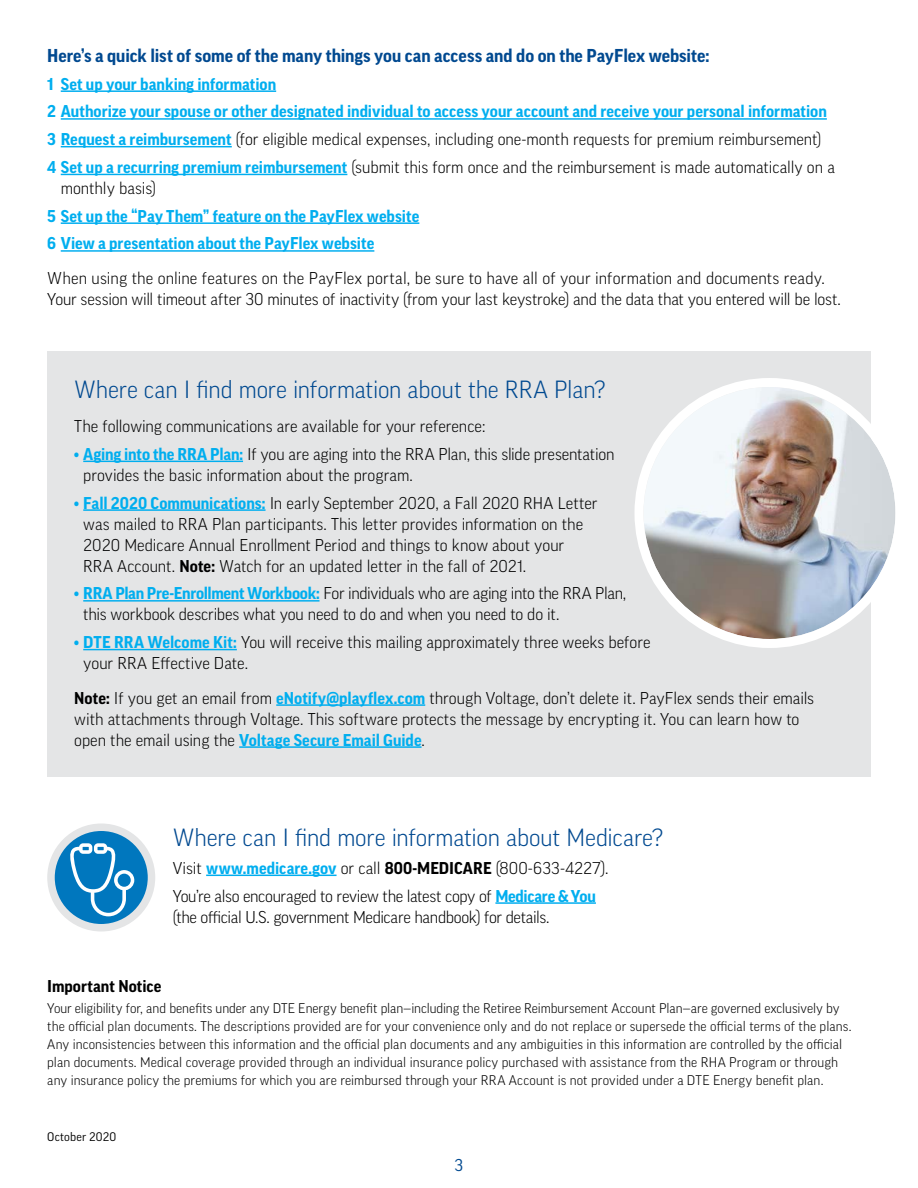
<style>
.page{position:relative;width:918px;height:1188px;background:#fff}
.page>*{position:absolute;margin:0;border:0;box-sizing:border-box;transform-origin:0 0}
.t1{font:300 24px "Good Pro";letter-spacing:-.005em;color:#004990}
.t2{font:700 18px "Good Pro";color:#004990}
.t3{font:300 16.5px/21px "Good Pro";letter-spacing:-.005em;color:#000}
.t4{font:700 16.5px/27.8px "Good Pro";color:#00aeef}
.t5{font:700 16.5px "Good Pro";letter-spacing:.005em;color:#000}
.t6{font:16.5px "Good Pro";color:#004990}
.t7{font:300 13.5px/18px "Good Pro";letter-spacing:.005em;color:#000}
.t8{font:12px "Good Pro";letter-spacing:.02em;color:#000}
.s1{font-weight:300;color:#000}
.s2{font-weight:700;color:#00aeef}
.s3{font-weight:700}
</style>
<div class="page">
<hr style="left:61px;top:90px;width:215px;height:2px;background:#00aeef">
<hr style="left:61px;top:118px;width:766px;height:2px;background:#00aeef">
<hr style="left:61px;top:146px;width:171px;height:1px;background:#00aeef">
<hr style="left:61px;top:174px;width:286px;height:1px;background:#00aeef">
<hr style="left:61px;top:222px;width:358px;height:2px;background:#00aeef">
<hr style="left:61px;top:250px;width:313px;height:2px;background:#00aeef">
<hr style="left:206px;top:875px;width:131px;height:1px;background:#00aeef">
<hr style="left:495px;top:902px;width:101px;height:2px;background:#00aeef">
<div style="left:47px;top:351px;width:824px;height:425px;background:#e4e5e6"></div>
<hr style="left:83px;top:461px;width:160px;height:1px;background:#00aeef">
<hr style="left:83px;top:509px;width:183px;height:2px;background:#00aeef">
<hr style="left:83px;top:600px;width:237px;height:2px;background:#00aeef">
<hr style="left:83px;top:649px;width:154px;height:1px;background:#00aeef">
<hr style="left:276px;top:704px;width:149px;height:2px;background:#00aeef">
<hr style="left:239px;top:746px;width:183px;height:2px;background:#00aeef">
<img style="left:644px;top:387px;width:252px;height:252px;border-radius:126px">
<div style="left:634px;top:378px;width:270px;height:270px;border:9px solid #fff;border-radius:50%"></div>
<svg style="left:51px;top:827px;width:101px;height:101px;background:#3591c7"></svg>
<div style="left:47px;top:824px;width:108px;height:108px;border:8px solid #e4e5e6;border-radius:50%"></div>
<svg style="left:69px;top:843px;width:65px;height:73px"></svg>
<p class="t2" style="left:47px;top:45px;width:664px">Here’s a quick list of some of the many things you can access and do on the PayFlex website:</p>
<p class="t4" style="left:47px;top:70px;width:789px">1 Set up your banking information<br>2 Authorize your spouse or other designated individual to access your account and receive your personal information 3 Request a reimbursement <span class="s1">(for eligible medical expenses, including one-month requests for premium reimbursement)<br></span>4 Set up a recurring premium reimbursement <span class="s1">(submit this form once and the reimbursement is made automatically on a</span></p>
<p class="t3" style="left:61px;top:178px;width:97px">monthly basis)</p>
<p class="t4" style="left:47px;top:202px;width:374px">5 Set up the “Pay Them” feature on the PayFlex website<br>6 View a presentation about the PayFlex website</p>
<p class="t3" style="left:47px;top:268px;width:795px">When using the online features on the PayFlex portal, be sure to have all of your information and documents ready.<br>Your session will timeout after 30 minutes of inactivity (from your last keystroke) and the data that you entered will be lost.</p>
<h1 class="t1" style="left:74px;top:375px;width:533px">Where can I find more information about the RRA Plan?</h1>
<p class="t3" style="left:74px;top:416px;width:413px">The following communications are available for your reference:</p>
<p class="t3" style="left:83px;top:443px;width:533px;text-indent:-9px"><span class="s2">• Aging into the RRA Plan:</span> If you are aging into the RRA Plan, this slide presentation provides the basic information about the program.</p>
<p class="t3" style="left:83px;top:492px;width:516px;text-indent:-9px"><span class="s2">• Fall 2020 Communications:</span> In early September 2020, a Fall 2020 RHA Letter was mailed to RRA Plan participants. This letter provides information on the 2020 Medicare Annual Enrollment Period and things to know about your RRA Account. <span class="s3">Note:</span> Watch for an updated letter in the fall of 2021.</p>
<p class="t3" style="left:83px;top:583px;width:545px;text-indent:-9px"><span class="s2">• RRA Plan Pre-Enrollment Workbook:</span> For individuals who are aging into the RRA Plan, this workbook describes what you need to do and when you need to do it.</p>
<p class="t3" style="left:83px;top:632px;width:569px;text-indent:-9px"><span class="s2">• DTE RRA Welcome Kit:</span> You will receive this mailing approximately three weeks before your RRA Effective Date.</p>
<p class="t3" style="left:74px;top:687px;width:741px"><span class="s3">Note:</span> If you get an email from <span class="s2">eNotify@playflex.com</span> through Voltage, don’t delete it. PayFlex sends their emails with attachments through Voltage. This software protects the message by encrypting it. You can learn how to open the email using the <span class="s2">Voltage Secure Email Guide</span>.</p>
<h1 class="t1" style="left:173px;top:824px;width:492px">Where can I find more information about Medicare?</h1>
<p class="t3" style="left:173px;top:854px;width:437px;line-height:27.8px">Visit <span class="s2">www.medicare.gov</span> or call <span class="s3">800-MEDICARE</span> (800-633-4227).<br>You’re also encouraged to review the latest copy of <span class="s2">Medicare &amp; You</span></p>
<p class="t3" style="left:173px;top:906px;width:378px">(the official U.S. government Medicare handbook) for details.</p>
<p class="t5" style="left:47px;top:977px;width:116px">Important Notice</p>
<p class="t7" style="left:47px;top:1000px;width:806px">Your eligibility for, and benefits under any DTE Energy benefit plan—including the Retiree Reimbursement Account Plan—are governed exclusively by the official plan documents. The descriptions provided are for your convenience only and do not replace or supersede the official terms of the plans.<br>Any inconsistencies between this information and the official plan documents and any ambiguities in this information are controlled by the official plan documents. Medical coverage provided through an individual insurance policy purchased with assistance from the RHA Program or through any insurance policy the premiums for which you are reimbursed through your RRA Account is not provided under a DTE Energy benefit plan.</p>
<p class="t8" style="left:47px;top:1130px;width:71px">October 2020</p>
<p class="t6" style="left:455px;top:1156px;width:10px">3</p>
</div>
